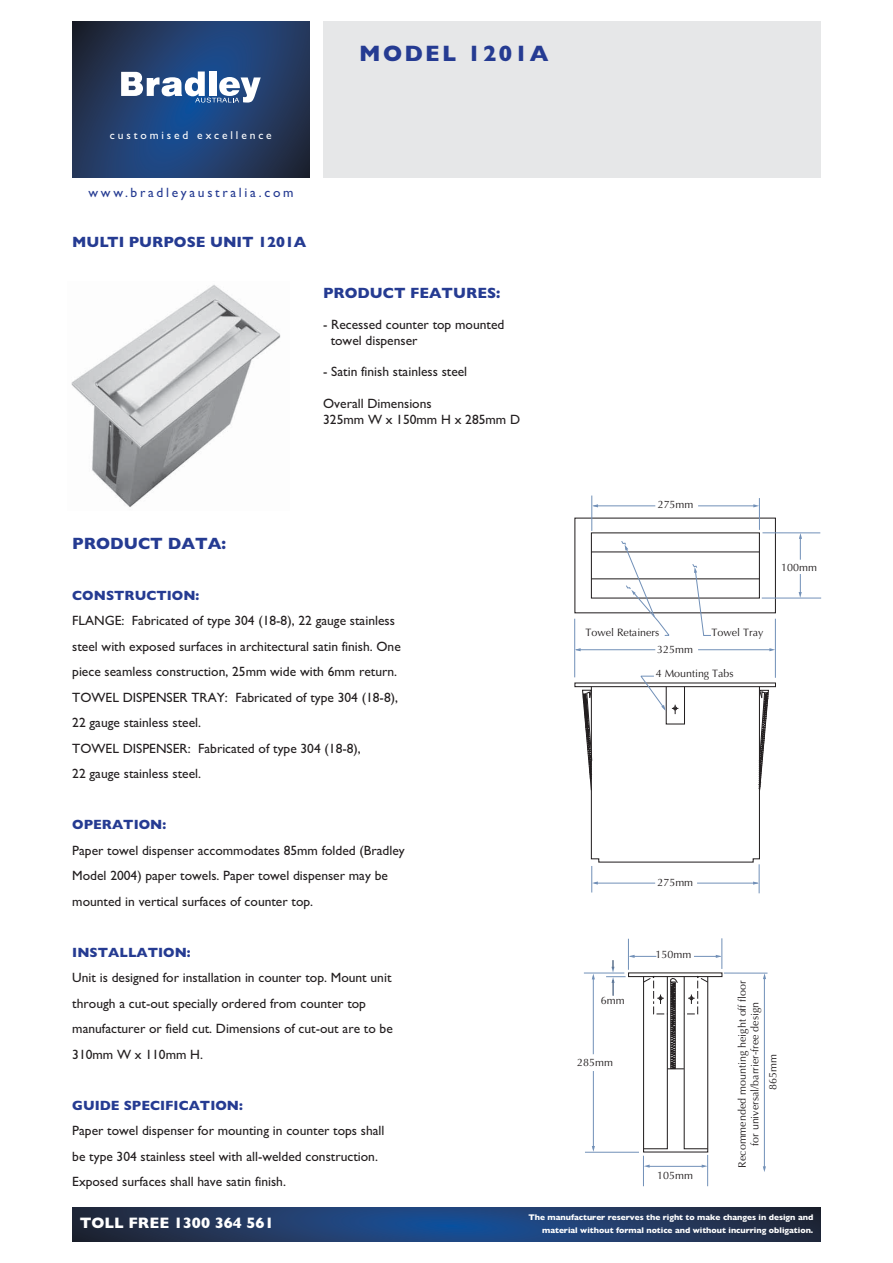
<style>
.page{position:relative;width:893px;height:1263px;background:#fff}
.page>*{position:absolute;margin:0;border:0;box-sizing:border-box;transform-origin:0 0}
.t1{font:700 22.5px "Gill Sans";letter-spacing:.1em;color:#253b92}
.t2{font:700 16.5px "Gill Sans";color:#253b92}
.t3{font:700 15.3px "Gill Sans";color:#fff}
.t4{font:700 15px "Gill Sans";color:#253b92}
.t5{font:13.5px/25.5px "Gill Sans";color:#231f20}
.t6{font:700 13.5px "Gill Sans";color:#253b92}
.t7{font:13.5px "Gill Sans";letter-spacing:.2em;color:#253b92}
.t8{font:11.55px "Gill Sans";letter-spacing:.25em;color:#fff}
.t9{font:10.65px/12.9px "Optima";color:#231f20;text-align:center}
.t10{font:700 8.25px "Gill Sans";color:#fff}
</style>
<div class="page">
<hr style="left:591px;top:578px;width:168px;height:1px;background:#231f20">
<hr style="left:591px;top:551px;width:168px;height:1px;background:#231f20">
<div style="left:591px;top:532px;width:169px;height:66px;border:1px solid #231f20"></div>
<div style="left:574px;top:682px;width:202px;height:5px;border:1px solid #231f20"></div>
<svg style="left:769px;top:648px;width:6px;height:3px"></svg>
<hr style="left:574px;top:619px;width:1px;height:58px;background:#7190b8">
<hr style="left:775px;top:619px;width:1px;height:59px;background:#7190b8">
<hr style="left:762px;top:598px;width:59px;height:1px;background:#7190b8">
<hr style="left:762px;top:533px;width:58px;height:1px;background:#7190b8">
<hr style="left:759px;top:498px;width:1px;height:32px;background:#7190b8">
<hr style="left:592px;top:495px;width:1px;height:36px;background:#7190b8">
<svg style="left:581px;top:676px;width:188px;height:217px"></svg>
<hr style="left:698px;top:649px;width:73px;height:1px;background:#7190b8">
<hr style="left:576px;top:649px;width:79px;height:1px;background:#7190b8">
<svg style="left:753px;top:504px;width:6px;height:3px"></svg>
<hr style="left:698px;top:506px;width:57px;height:1px;background:#7190b8">
<hr style="left:593px;top:506px;width:62px;height:1px;background:#7190b8">
<svg style="left:692px;top:564px;width:19px;height:72px"></svg>
<svg style="left:621px;top:541px;width:49px;height:95px"></svg>
<svg style="left:799px;top:574px;width:3px;height:24px"></svg>
<svg style="left:799px;top:533px;width:3px;height:27px"></svg>
<svg style="left:592px;top:1146px;width:3px;height:6px"></svg>
<svg style="left:644px;top:1164px;width:6px;height:4px"></svg>
<hr style="left:585px;top:1152px;width:54px;height:1px;background:#7190b8">
<hr style="left:584px;top:973px;width:40px;height:1px;background:#7190b8">
<hr style="left:707px;top:1155px;width:1px;height:31px;background:#7190b8">
<hr style="left:643px;top:1156px;width:1px;height:30px;background:#7190b8">
<hr style="left:722px;top:938px;width:1px;height:31px;background:#7190b8">
<hr style="left:628px;top:939px;width:1px;height:31px;background:#7190b8">
<hr style="left:648px;top:1166px;width:56px;height:1px;background:#7190b8">
<hr style="left:593px;top:1071px;width:1px;height:78px;background:#7190b8">
<hr style="left:593px;top:976px;width:1px;height:78px;background:#7190b8">
<svg style="left:606px;top:955px;width:116px;height:195px"></svg>
<svg style="left:763px;top:974px;width:3px;height:5px"></svg>
<hr style="left:764px;top:978px;width:1px;height:191px;background:#7190b8">
<hr style="left:724px;top:973px;width:43px;height:1px;background:#7190b8">
<img style="left:71px;top:285px;width:210px;height:222px">
<div style="left:323px;top:21px;width:498px;height:157px;background:#e6e7e8"></div>
<svg style="left:72px;top:1208px;width:749px;height:34px;background:#203a64"></svg>
<svg style="left:72px;top:21px;width:238px;height:157px;background:#213c67"></svg>
<svg style="left:121px;top:71px;width:140px;height:32px"></svg>
<h1 class="t1" style="left:359px;top:46px;width:191px">MODEL 1201A</h1>
<p class="t8" style="left:110px;top:131px;width:163px">customised excellence</p>
<p class="t7" style="left:89px;top:188px;width:206px">www.bradleyaustralia.com</p>
<p class="t4" style="left:72px;top:236px;width:236px">MULTI PURPOSE UNIT 1201A</p>
<p class="t4" style="left:323px;top:287px;width:179px">PRODUCT FEATURES:</p>
<p class="t5" style="left:331px;top:318px;width:175px;line-height:15.8px;text-indent:-8px">- Recessed counter top mounted towel dispenser</p>
<p class="t5" style="left:323px;top:360px;width:146px">- Satin finish stainless steel</p>
<p class="t5" style="left:323px;top:397px;width:199px;line-height:15.8px">Overall Dimensions<br>325mm W x 150mm H x 285mm D</p>
<p class="t2" style="left:72px;top:538px;width:155px">PRODUCT DATA:</p>
<p class="t6" style="left:72px;top:591px;width:129px">CONSTRUCTION:</p>
<p class="t5" style="left:72px;top:609px;width:330px">FLANGE: Fabricated of type 304 (18-8), 22 gauge stainless steel with exposed surfaces in architectural satin finish. One piece seamless construction, 25mm wide with 6mm return.<br>TOWEL DISPENSER TRAY: Fabricated of type 304 (18-8), 22 gauge stainless steel.<br>TOWEL DISPENSER: Fabricated of type 304 (18-8),<br>22 gauge stainless steel.</p>
<p class="t6" style="left:72px;top:820px;width:95px">OPERATION:</p>
<p class="t5" style="left:72px;top:839px;width:334px">Paper towel dispenser accommodates 85mm folded (Bradley<br>Model 2004) paper towels. Paper towel dispenser may be mounted in vertical surfaces of counter top.</p>
<p class="t6" style="left:72px;top:948px;width:120px">INSTALLATION:</p>
<p class="t5" style="left:72px;top:966px;width:322px">Unit is designed for installation in counter top. Mount unit through a cut-out specially ordered from counter top manufacturer or field cut. Dimensions of cut-out are to be 310mm W x 110mm H.</p>
<p class="t6" style="left:72px;top:1101px;width:172px">GUIDE SPECIFICATION:</p>
<p class="t5" style="left:72px;top:1119px;width:314px">Paper towel dispenser for mounting in counter tops shall be type 304 stainless steel with all-welded construction.<br>Exposed surfaces shall have satin finish.</p>
<p class="t9" style="left:658px;top:499px;width:37px">275mm</p>
<p class="t9" style="left:781px;top:561px;width:37px">100mm</p>
<p class="t9" style="left:712px;top:627px;width:53px">Towel Tray</p>
<p class="t9" style="left:585px;top:627px;width:75px">Towel Retainers</p>
<p class="t9" style="left:656px;top:668px;width:79px">4 Mounting Tabs</p>
<p class="t9" style="left:657px;top:644px;width:37px">325mm</p>
<p class="t9" style="left:657px;top:877px;width:37px">275mm</p>
<p class="t9" style="left:656px;top:949px;width:37px">150mm</p>
<p class="t9" style="left:601px;top:995px;width:25px">6mm</p>
<p class="t9" style="left:577px;top:1057px;width:37px">285mm</p>
<p class="t9" style="left:657px;top:1170px;width:37px">105mm</p>
<p class="t9" style="left:737px;top:1168px;width:189px;rotate:-90deg">Recommended mounting height off floor for universal/barrier-free design</p>
<p class="t9" style="left:767px;top:1090px;width:37px;rotate:-90deg">865mm</p>
<p class="t3" style="left:80px;top:1217px;width:195px">TOLL FREE 1300 364 561</p>
<p class="t10" style="left:529px;top:1214px;width:286px">The manufacturer reserves the right to make changes in design and</p>
<p class="t10" style="left:542px;top:1227px;width:273px">material without formal notice and without incurring obligation.</p>
</div>
